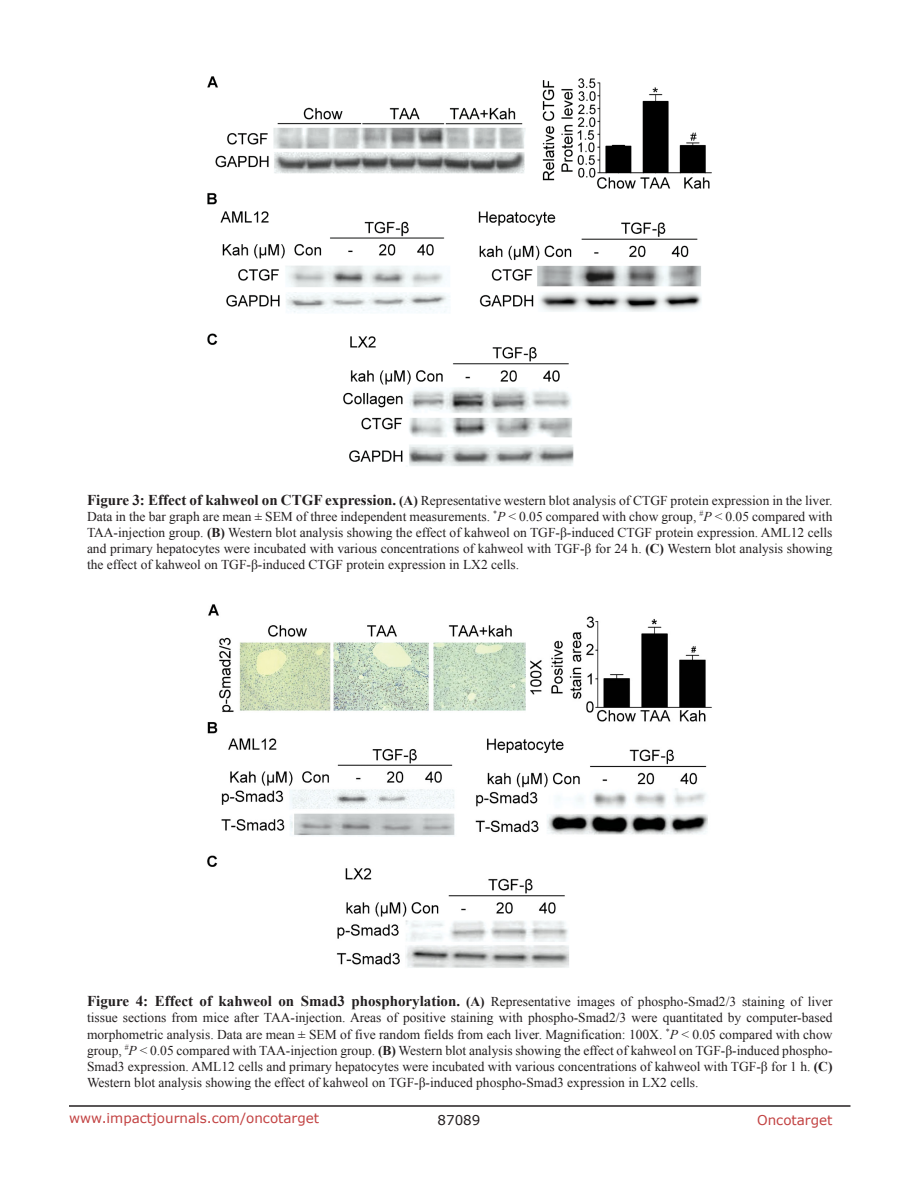
<style>
.page{position:relative;width:918px;height:1188px;background:#fff}
.page>*{position:absolute;margin:0;border:0;box-sizing:border-box;transform-origin:0 0}
.figuretext{font:13.5px/16.2px "Times New Roman";color:#231f20;text-align:justify}
.t1{font:13.5px "Verdana";color:#c24141}
.t2{font:13.5px "Verdana";color:#231f20}
.s1{font-weight:700;font-size:15px}
.s2{font-weight:700}
.s3{font-style:italic}
</style>
<div class="page">
<hr style="left:69px;top:1105px;width:781px;height:2px;background:#231f20">
<img style="left:207px;top:76px;width:505px;height:390px">
<img style="left:207px;top:604px;width:505px;height:364px">
<p class="figuretext" style="left:87px;top:492px;width:747px"><span class="s1">Figure 3: Effect of kahweol on CTGF expression.</span> <span class="s2">(A)</span> Representative western blot analysis of CTGF protein expression in the liver.<br>Data in the bar graph are mean ± SEM of three independent measurements. <sup>*</sup><span class="s3">P</span> &lt; 0.05 compared with chow group, <sup>#</sup><span class="s3">P</span> &lt; 0.05 compared with TAA-injection group. <span class="s2">(B)</span> Western blot analysis showing the effect of kahweol on TGF-β-induced CTGF protein expression. AML12 cells and primary hepatocytes were incubated with various concentrations of kahweol with TGF-β for 24 h. <span class="s2">(C)</span> Western blot analysis showing the effect of kahweol on TGF-β-induced CTGF protein expression in LX2 cells.</p>
<p class="figuretext" style="left:87px;top:993px;width:747px"><span class="s1">Figure 4: Effect of kahweol on Smad3 phosphorylation.</span> <span class="s2">(A)</span> Representative images of phospho-Smad2/3 staining of liver tissue sections from mice after TAA-injection. Areas of positive staining with phospho-Smad2/3 were quantitated by computer-based morphometric analysis. Data are mean ± SEM of five random fields from each liver. Magnification: 100X. <sup>*</sup><span class="s3">P</span> &lt; 0.05 compared with chow group, <sup>#</sup><span class="s3">P</span> &lt; 0.05 compared with TAA-injection group. <span class="s2">(B)</span> Western blot analysis showing the effect of kahweol on TGF-β-induced phospho-Smad3 expression. AML12 cells and primary hepatocytes were incubated with various concentrations of kahweol with TGF-β for 1 h. <span class="s2">(C)<br></span>Western blot analysis showing the effect of kahweol on TGF-β-induced phospho-Smad3 expression in LX2 cells.</p>
<p class="t1" style="left:69px;top:1109px;width:252px">www.impactjournals.com/oncotarget</p>
<p class="t2" style="left:438px;top:1111px;width:44px">87089</p>
<p class="t1" style="left:757px;top:1111px;width:77px">Oncotarget</p>
</div>
